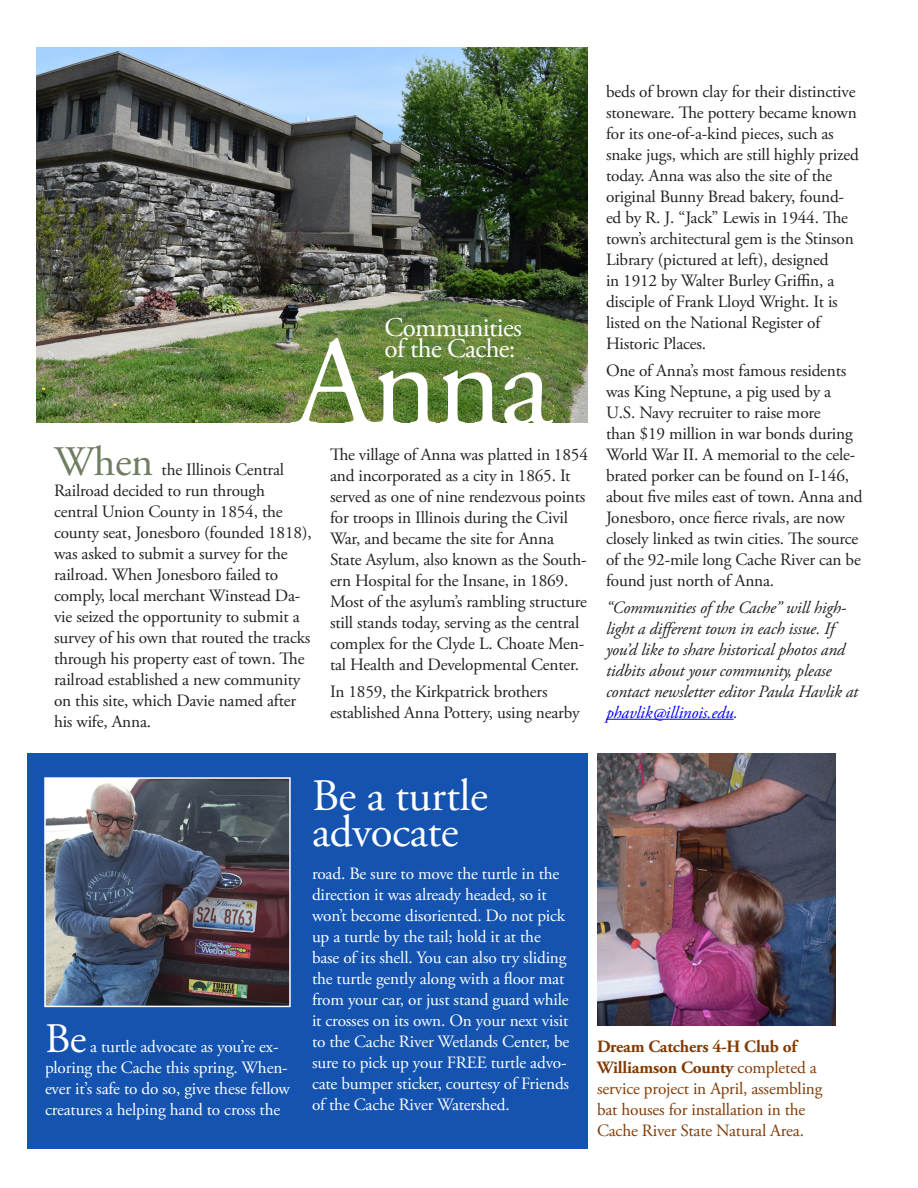
<style>
.page{position:relative;width:918px;height:1188px;background:#fff}
.page>*{position:absolute;margin:0;border:0;box-sizing:border-box;transform-origin:0 0}
.body_text{font:129px "Adobe Garamond Pro";color:#fff}
.body_text-2{font:45px/36px "Adobe Garamond Pro";letter-spacing:-.01em;color:#fff}
.body_text-3{font:42px "Adobe Garamond Pro";color:#6f7d60}
.body_text-4{font:42px "Adobe Garamond Pro";color:#fff}
.body_text-5{font:27px/21px "Adobe Garamond Pro";letter-spacing:-.025em;color:#fff}
.body_text-6{font:17.25px/21px "Adobe Garamond Pro";letter-spacing:-.01em;color:#231f20}
.body_text-7{font:17.25px/21px "Adobe Garamond Pro";letter-spacing:-.01em;color:#fff}
.body_text-8{font:italic 17.25px/21px "Adobe Garamond Pro";letter-spacing:-.01em;color:#231f20}
.body_text-9{font:17.25px/21px "Adobe Garamond Pro";letter-spacing:-.01em;color:#823a03}
.s1{color:#00f}
.s2{font-weight:700}
</style>
<div class="page">
<img style="left:36px;top:48px;width:552px;height:375px">
<hr style="left:606px;top:719px;width:128px;height:1px;background:#00f">
<div style="left:27px;top:753px;width:561px;height:396px;background:#1453b0"></div>
<img style="left:47px;top:780px;width:241px;height:224px">
<div style="left:44px;top:777px;width:247px;height:230px;border:2px solid #fff"></div>
<img style="left:597px;top:753px;width:239px;height:272px">
<p class="body_text-5" style="left:385px;top:318px;width:139px">Communities of the Cache:</p>
<p class="body_text" style="left:294px;top:307px;width:260px">Anna</p>
<p class="body_text-3" style="left:54px;top:437px;width:101px">When</p>
<p class="body_text-6" style="left:54px;top:460px;width:259px;text-indent:108px">the Illinois Central Railroad decided to run through central Union County in 1854, the county seat, Jonesboro (founded 1818), was asked to submit a survey for the railroad. When Jonesboro failed to comply, local merchant Winstead Da&shy;vie seized the opportunity to submit a survey of his own that routed the tracks through his property east of town. The railroad established a new community on this site, which Davie named after his wife, Anna.</p>
<p class="body_text-6" style="left:330px;top:445px;width:259px">The village of Anna was platted in 1854 and incorporated as a city in 1865. It served as one of nine rendezvous points for troops in Illinois during the Civil War, and became the site for Anna State Asylum, also known as the South&shy;ern Hospital for the Insane, in 1869.<br>Most of the asylum’s rambling structure still stands today, serving as the central complex for the Clyde L. Choate Men&shy;tal Health and Developmental Center.</p>
<p class="body_text-6" style="left:330px;top:682px;width:251px">In 1859, the Kirkpatrick brothers established Anna Pottery, using nearby</p>
<p class="body_text-6" style="left:606px;top:81px;width:254px">beds of brown clay for their distinctive stoneware. The pottery became known for its one-of-a-kind pieces, such as snake jugs, which are still highly prized today. Anna was also the site of the original Bunny Bread bakery, found&shy;ed by R. J. “Jack” Lewis in 1944. The town’s architectural gem is the Stinson Library (pictured at left), designed<br>in 1912 by Walter Burley Griffin, a disciple of Frank Lloyd Wright. It is listed on the National Register of Historic Places.</p>
<p class="body_text-6" style="left:606px;top:360px;width:258px">One of Anna’s most famous residents was King Neptune, a pig used by a U.S. Navy recruiter to raise more<br>than $19 million in war bonds during World War II. A memorial to the cele&shy;brated porker can be found on I-146, about five miles east of town. Anna and Jonesboro, once fierce rivals, are now closely linked as twin cities. The source of the 92-mile long Cache River can be found just north of Anna.</p>
<p class="body_text-8" style="left:606px;top:597px;width:254px">“Communities of the Cache” will high&shy;light a different town in each issue. If you’d like to share historical photos and tidbits about your community, please contact newsletter editor Paula Havlik at <span class="s1">phavlik@illinois.edu</span>.</p>
<p class="body_text-4" style="left:45px;top:1013px;width:43px">Be</p>
<p class="body_text-7" style="left:45px;top:1036px;width:246px;text-indent:45px">a turtle advocate as you’re ex&shy;ploring the Cache this spring. When&shy;ever it’s safe to do so, give these fellow creatures a helping hand to cross the</p>
<p class="body_text-2" style="left:312px;top:779px;width:177px">Be a turtle advocate</p>
<p class="body_text-7" style="left:312px;top:864px;width:259px">road. Be sure to move the turtle in the direction it was already headed, so it won’t become disoriented. Do not pick up a turtle by the tail; hold it at the base of its shell. You can also try sliding the turtle gently along with a floor mat from your car, or just stand guard while it crosses on its own. On your next visit to the Cache River Wetlands Center, be sure to pick up your FREE turtle advo&shy;cate bumper sticker, courtesy of Friends of the Cache River Watershed.</p>
<p class="body_text-9" style="left:597px;top:1037px;width:227px"><span class="s2">Dream Catchers 4-H Club of<br>Williamson County</span> completed a service project in April, assembling bat houses for installation in the<br>Cache River State Natural Area.</p>
</div>
